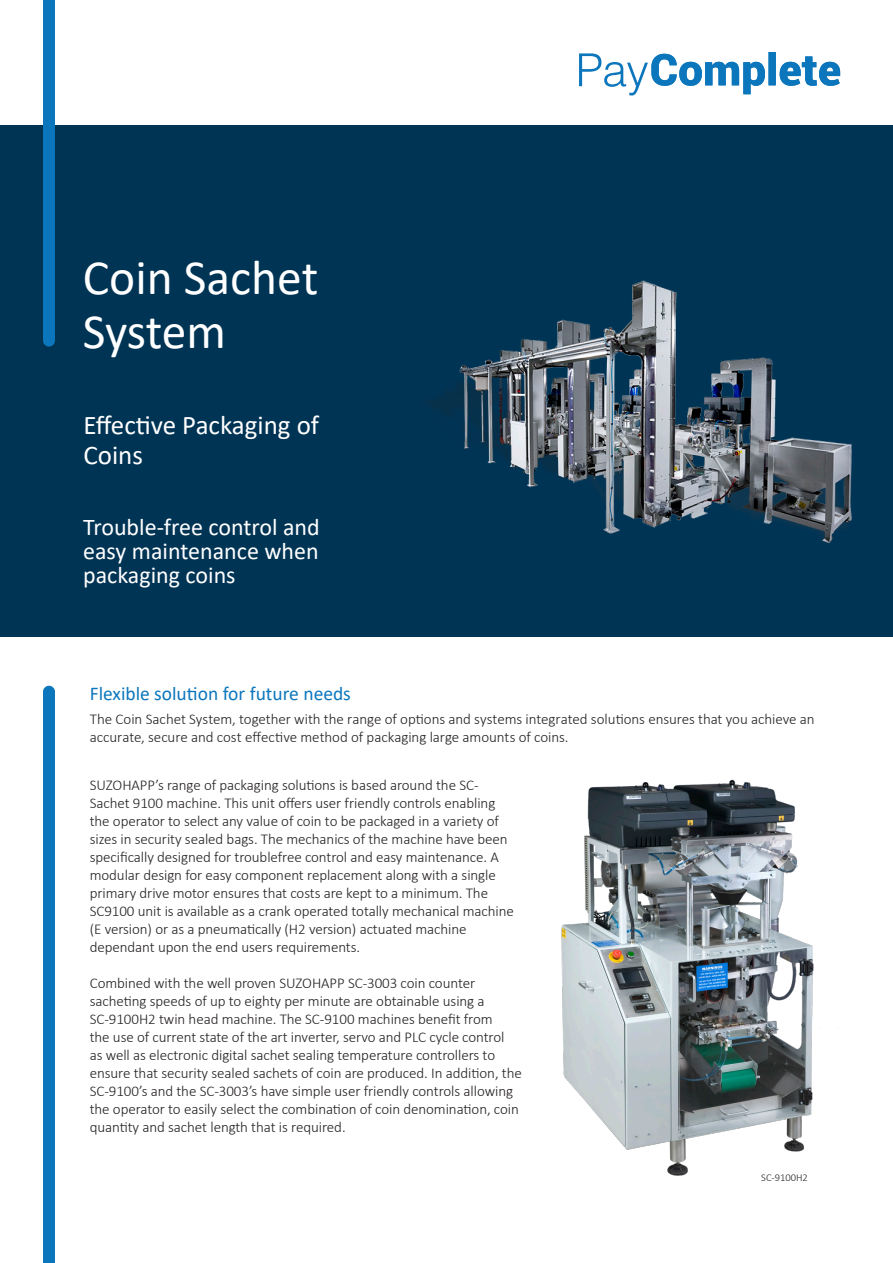
<style>
.page{position:relative;width:893px;height:1263px;background:#fff}
.page>*{position:absolute;margin:0;border:0;box-sizing:border-box;transform-origin:0 0}
.t1{font:49.5px/54px "Calibri";color:#fff}
.t2{font:27px/30px "Calibri";color:#fff}
.t3{font:24px/24px "Calibri";color:#fff}
.t4{font:19.5px "Calibri";color:#0c76bd}
.t5{font:300 15px/18px "Calibri";letter-spacing:-.005em;color:#231f20}
.t6{font:300 10.5px "Calibri";color:#231f20}
</style>
<div class="page">
<div style="left:0;top:125px;width:893px;height:512px;background:#003455"></div>
<svg style="left:579px;top:52px;width:261px;height:43px"></svg>
<div style="left:43px;top:0;width:12px;height:347px;background:#0c76bd"></div>
<div style="left:43px;top:686px;width:12px;height:577px;background:#0c76bd"></div>
<img style="left:433px;top:280px;width:419px;height:263px">
<img style="left:561px;top:779px;width:260px;height:397px">
<p class="t1" style="left:83px;top:250px;width:237px">Coin Sachet<br>System</p>
<p class="t2" style="left:83px;top:410px;width:237px">Effective Packaging of<br>Coins</p>
<p class="t3" style="left:83px;top:514px;width:238px">Trouble-free control and</p>
<p class="t3" style="left:83px;top:538px;width:237px">easy maintenance when packaging coins</p>
<p class="t4" style="left:90px;top:680px;width:263px">Flexible solution for future needs</p>
<p class="t5" style="left:90px;top:709px;width:726px">The Coin Sachet System, together with the range of options and systems integrated solutions ensures that you achieve an</p>
<p class="t5" style="left:90px;top:727px;width:480px">accurate, secure and cost effective method of packaging large amounts of coins.</p>
<p class="t5" style="left:90px;top:776px;width:426px">SUZOHAPP’s range of packaging solutions is based around the SC-Sachet 9100 machine. This unit offers user friendly controls enabling the operator to select any value of coin to be packaged in a variety of sizes in security sealed bags. The mechanics of the machine have been specifically designed for troublefree control and easy maintenance. A modular design for easy component replacement along with a single primary drive motor ensures that costs are kept to a minimum. The SC9100 unit is available as a crank operated totally mechanical machine (E version) or as a pneumatically (H2 version) actuated machine dependant upon the end users requirements.</p>
<p class="t5" style="left:90px;top:974px;width:434px">Combined with the well proven SUZOHAPP SC-3003 coin counter sacheting speeds of up to eighty per minute are obtainable using a SC-9100H2 twin head machine. The SC-9100 machines benefit from<br>the use of current state of the art inverter, servo and PLC cycle control<br>as well as electronic digital sachet sealing temperature controllers to ensure that security sealed sachets of coin are produced. In addition, the SC-9100’s and the SC-3003’s have simple user friendly controls allowing the operator to easily select the combination of coin denomination, coin quantity and sachet length that is required.</p>
<p class="t6" style="left:761px;top:1170px;width:48px">SC-9100H2</p>
</div>
